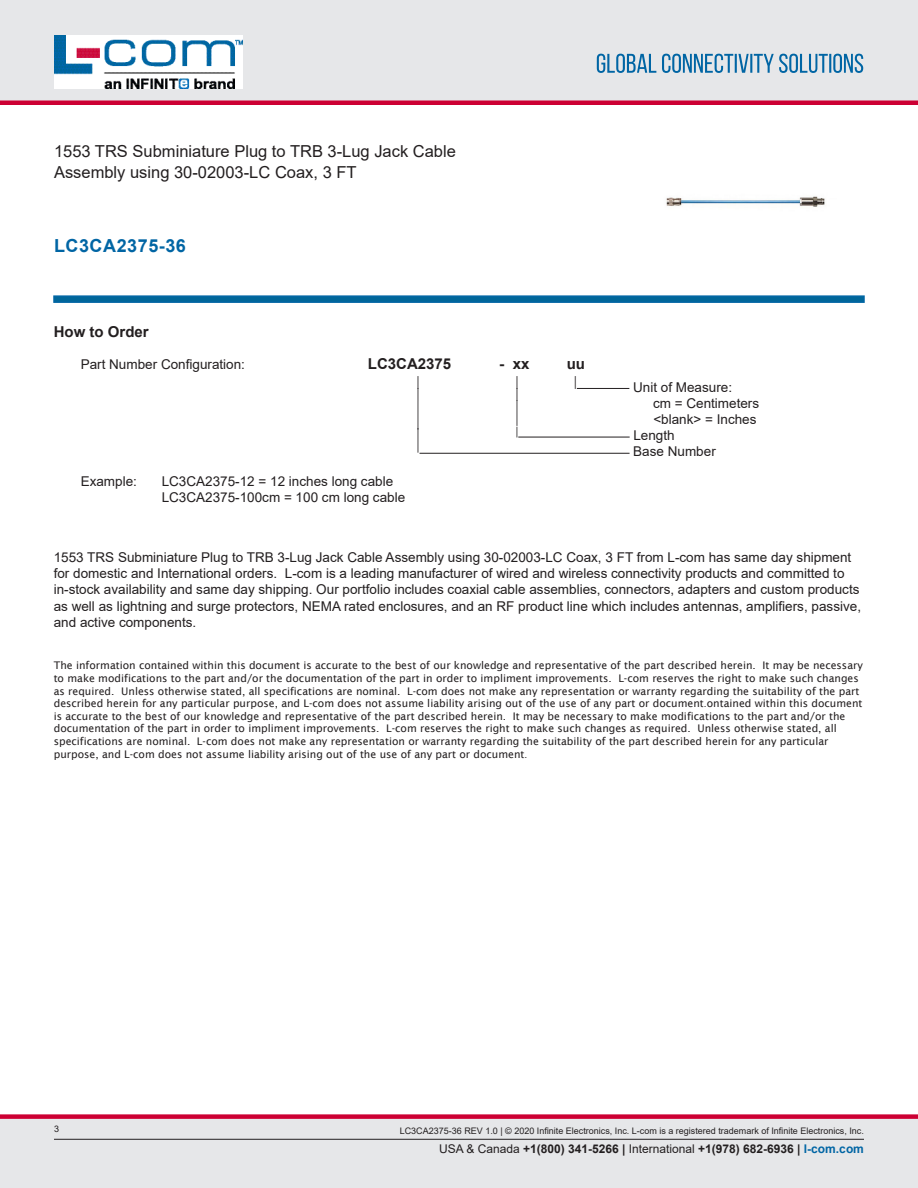
<style>
.page{position:relative;width:918px;height:1188px;background:#fff}
.page>*{position:absolute;margin:0;border:0;box-sizing:border-box;transform-origin:0 0}
.Specs_Para{font:30px "Arial";color:#231f20;scale:.33 1}
.Specs_Para-2{font:26.85px "Arial";color:#231f20;scale:.37 1}
.Specs_Para-3{font:25.8px "Arial";color:#231f20;scale:.39 1}
.PN{font:700 18px "Arial";letter-spacing:.03em;color:#0065a4}
.Web_Description_Para{font:16.5px/21px "Arial";color:#231f20}
.Specs_Para-4{font:700 15px "Arial";color:#231f20}
.Head1_for_Compliance{font:700 15px "Arial";color:#231f20}
.Specs_Para-5{font:700 15px "Arial";color:#231f20;scale:1.04 1}
.Web_Description_Para-2{font:13.5px/16.2px "Arial";color:#231f20}
.Specs_Para-6{font:13.5px "Arial";color:#231f20}
.Specs_Para-7{font:13.5px "Arial";color:#231f20;scale:.75 1}
.t1{font:700 12px "Arial";color:#231f20}
.Specs_Para-8{font:11.25px "Arial";color:#231f20;scale:.86 1}
.Web_Description_Para-3{font:10.5px/12.6px "Lucida Sans";color:#231f20}
.t2{font:9px "Arial";color:#231f20}
.s1{font-size:9px}
.s2{font-weight:400}
.s3{color:#0065a4}
</style>
<div class="page">
<svg style="left:53px;top:295px;width:812px;height:8px;background:#0f6ea3"></svg>
<img style="left:666px;top:196px;width:159px;height:11px">
<hr style="left:577px;top:388px;width:52px;height:1px;background:#231f20">
<hr style="left:518px;top:437px;width:112px;height:1px;background:#231f20">
<hr style="left:420px;top:453px;width:210px;height:1px;background:#231f20">
<div style="left:0;top:0;width:918px;height:102px;background:#e6e7e9"></div>
<div style="left:0;top:100px;width:918px;height:5px;background:#c03"></div>
<div style="left:0;top:1119px;width:918px;height:69px;background:#e6e7e9"></div>
<div style="left:0;top:1114px;width:918px;height:5px;background:#c03"></div>
<hr style="left:54px;top:1139px;width:810px;height:1px;background:#231f20">
<svg style="left:597px;top:54px;width:266px;height:19px"></svg>
<h1 class="Web_Description_Para" style="left:54px;top:141px;width:404px">1553 TRS Subminiature Plug to TRB 3-Lug Jack Cable<br>Assembly using 30-02003-LC Coax, 3 FT</h1>
<p class="PN" style="left:54px;top:233px;width:133px">LC3CA2375-36</p>
<p class="Head1_for_Compliance" style="left:54px;top:321px;width:97px">How to Order</p>
<p class="Specs_Para-6" style="left:81px;top:355px;width:166px">Part Number Configuration:</p>
<p class="Specs_Para-4" style="left:368px;top:353px;width:85px">LC3CA2375</p>
<p class="Specs_Para-5" style="left:499px;top:353px;width:31px">- xx</p>
<p class="Specs_Para-4" style="left:567px;top:353px;width:20px">uu</p>
<p class="Specs_Para-7" style="left:417px;top:371px;width:5px">|</p>
<p class="Specs_Para-7" style="left:516px;top:371px;width:5px">|</p>
<p class="Specs_Para-7" style="left:574px;top:371px;width:5px">|</p>
<p class="Specs_Para-6" style="left:633px;top:377px;width:101px">Unit of Measure:</p>
<p class="Specs_Para-7" style="left:417px;top:384px;width:5px">|</p>
<p class="Specs_Para-7" style="left:516px;top:384px;width:5px">|</p>
<p class="Specs_Para-6" style="left:653px;top:394px;width:108px">cm = Centimeters</p>
<p class="Specs_Para" style="left:417px;top:391px;width:9px">|</p>
<p class="Specs_Para-2" style="left:516px;top:392px;width:9px">|</p>
<p class="Specs_Para-6" style="left:653px;top:410px;width:105px">&lt;blank&gt; = Inches</p>
<p class="Specs_Para-8" style="left:516px;top:423px;width:4px">|</p>
<p class="Specs_Para-6" style="left:633px;top:426px;width:43px">Length</p>
<p class="Specs_Para-3" style="left:417px;top:420px;width:8px">|</p>
<p class="Specs_Para-6" style="left:633px;top:442px;width:84px">Base Number</p>
<p class="Specs_Para-6" style="left:81px;top:472px;width:58px">Example:</p>
<p class="Specs_Para-6" style="left:162px;top:472px;width:233px">LC3CA2375-12 = 12 inches long cable</p>
<p class="Specs_Para-6" style="left:162px;top:488px;width:245px">LC3CA2375-100cm = 100 cm long cable</p>
<h1 class="Web_Description_Para-2" style="left:54px;top:549px;width:809px">1553 TRS Subminiature Plug to TRB 3-Lug Jack Cable Assembly using 30-02003-LC Coax, 3 FT from L-com has same day shipment for domestic and International orders. L-com is a leading manufacturer of wired and wireless connectivity products and committed to in-stock availability and same day shipping. Our portfolio includes coaxial cable assemblies, connectors, adapters and custom products as well as lightning and surge protectors, NEMA rated enclosures, and an RF product line which includes antennas, amplifiers, passive, and active components.</h1>
<h1 class="Web_Description_Para-3" style="left:54px;top:659px;width:811px">The information contained within this document is accurate to the best of our knowledge and representative of the part described herein. It may be necessary to make modifications to the part and/or the documentation of the part in order to impliment improvements. L-com reserves the right to make such changes as required. Unless otherwise stated, all specifications are nominal. L-com does not make any representation or warranty regarding the suitability of the part described herein for any particular purpose, and L-com does not assume liability arising out of the use of any part or document<span class="s1">.</span>ontained within this document is accurate to the best of our knowledge and representative of the part described herein. It may be necessary to make modifications to the part and/or the documentation of the part in order to impliment improvements. L-com reserves the right to make such changes as required. Unless otherwise stated, all specifications are nominal. L-com does not make any representation or warranty regarding the suitability of the part described herein for any particular purpose, and L-com does not assume liability arising out of the use of any part or document<span class="s1">.</span></h1>
<p class="t2" style="left:54px;top:1123px;width:7px">3</p>
<p class="t2" style="left:400px;top:1125px;width:466px">LC3CA2375-36 REV 1.0 | © 2020 Infinite Electronics, Inc. L-com is a registered trademark of Infinite Electronics, Inc.</p>
<p class="t1" style="left:439px;top:1140px;width:426px"><span class="s2">USA &amp; Canada</span> +1(800) 341-5266 | <span class="s2">International</span> +1(978) 682-6936 | <span class="s3">l-com.com</span></p>
</div>
